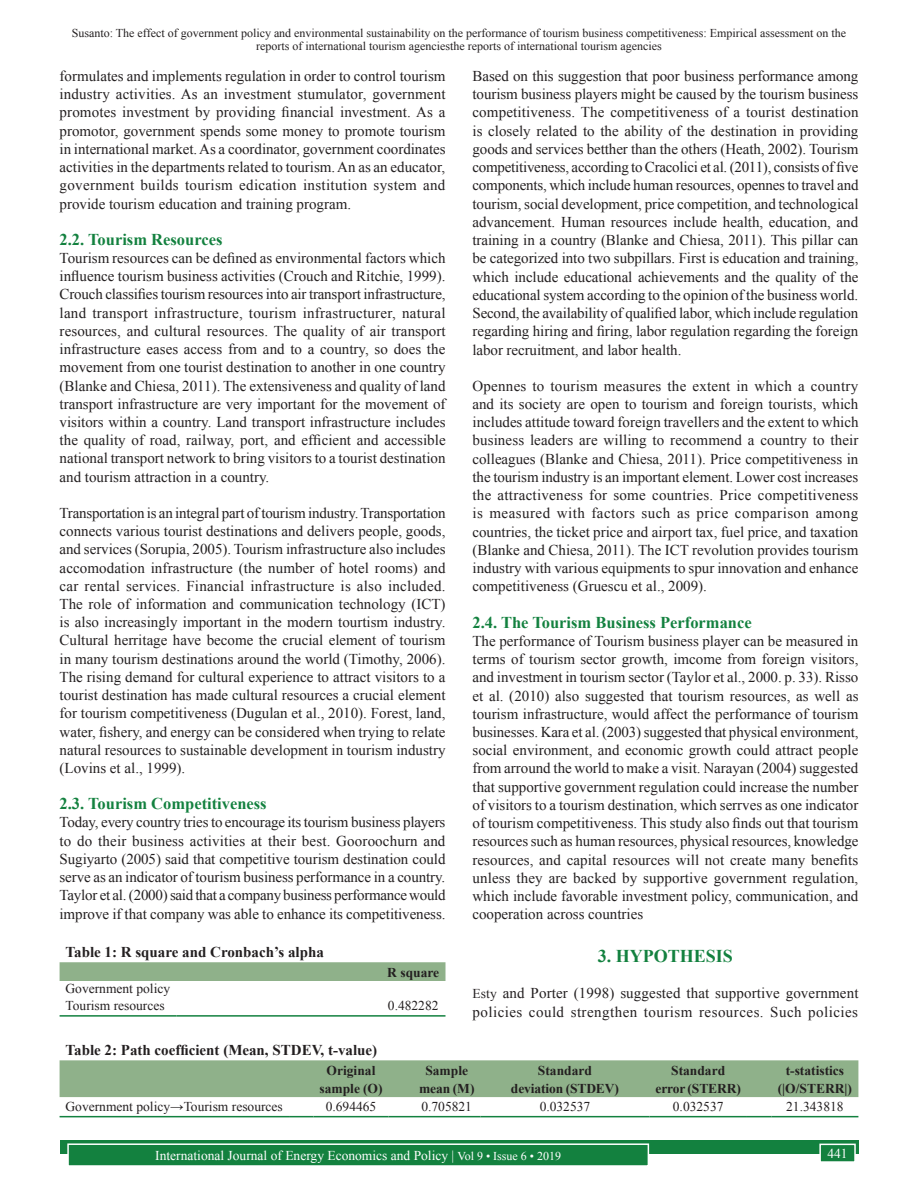
<style>
.page{position:relative;width:918px;height:1188px;background:#fff}
.page>*{position:absolute;margin:0;border:0;box-sizing:border-box;transform-origin:0 0}
.t1{font:700 18px "Times New Roman";color:#13813f}
.t2{font:700 16.5px "Times New Roman";color:#13813f}
.TX{font:15px/18.3px "Times New Roman";color:#231f20;text-align:justify}
.TX-2{font:15px/18.3px "Times New Roman";letter-spacing:.03em;color:#231f20}
.TT{font:700 15px "Times New Roman";color:#231f20}
.TCH{font:700 13.5px/18px "Times New Roman";color:#231f20;text-align:center}
.TBL{font:13.5px "Times New Roman";color:#231f20}
.RF{font:13.5px "Times New Roman";color:#fff}
.TB{font:13.5px "Times New Roman";color:#231f20}
.Folio{font:13.5px "Times New Roman";color:#fff}
.t3{font:12px/12.6px "Times New Roman";color:#231f20;text-align:center}
.s1{font-size:13.5px}
.s2{font-size:12px}
</style>
<div class="page">
<div style="left:60px;top:1140px;width:798px;height:13px;background:#13813f"></div>
<div style="left:68px;top:1144px;width:580px;height:22px;background:#13813f"></div>
<div style="left:67px;top:1143px;width:582px;height:24px;border:2px solid #fff"></div>
<div style="left:820px;top:1144px;width:35px;height:18px;background:#13813f"></div>
<div style="left:819px;top:1144px;width:37px;height:19px;border:2px solid #fff"></div>
<div style="left:60px;top:962px;width:386px;height:19px;background:#8fb18a"></div>
<hr style="left:60px;top:1015px;width:117px;height:2px;background:#13813f">
<hr style="left:177px;top:1015px;width:204px;height:2px;background:#13813f">
<hr style="left:381px;top:1015px;width:65px;height:2px;background:#13813f">
<div style="left:60px;top:1060px;width:798px;height:37px;background:#8fb18a"></div>
<hr style="left:60px;top:1116px;width:229px;height:1px;background:#13813f">
<svg style="left:289px;top:1116px;width:25px;height:1px"></svg>
<hr style="left:314px;top:1116px;width:75px;height:1px;background:#13813f">
<svg style="left:389px;top:1116px;width:24px;height:1px"></svg>
<hr style="left:413px;top:1116px;width:68px;height:1px;background:#13813f">
<svg style="left:481px;top:1116px;width:24px;height:1px"></svg>
<hr style="left:505px;top:1116px;width:120px;height:1px;background:#13813f">
<svg style="left:625px;top:1116px;width:24px;height:1px"></svg>
<hr style="left:649px;top:1116px;width:98px;height:1px;background:#13813f">
<svg style="left:747px;top:1116px;width:24px;height:1px"></svg>
<hr style="left:771px;top:1116px;width:87px;height:1px;background:#13813f">
<p class="t3" style="left:72px;top:27px;width:776px">Susanto: The effect of government policy and environmental sustainability on the performance of tourism business competitiveness: Empirical assessment on the reports of international tourism agenciesthe reports of international tourism agencies</p>
<p class="TX" style="left:60px;top:67px;width:388px">formulates and implements regulation in order to control tourism industry activities. As an investment stumulator, government promotes investment by providing financial investment. As a promotor, government spends some money to promote tourism in international market. As a coordinator, government coordinates activities in the departments related to tourism. An as an educator, government builds tourism edication institution system and provide tourism education and training program.</p>
<h2 class="t2" style="left:60px;top:228px;width:164px">2.2. Tourism Resources</h2>
<p class="TX" style="left:60px;top:249px;width:388px">Tourism resources can be defined as environmental factors which influence tourism business activities (Crouch and Ritchie, 1999).<br>Crouch classifies tourism resources into air transport infrastructure, land transport infrastructure, tourism infrastructurer, natural resources, and cultural resources. The quality of air transport infrastructure eases access from and to a country, so does the movement from one tourist destination to another in one country (Blanke and Chiesa, 2011). The extensiveness and quality of land transport infrastructure are very important for the movement of visitors within a country. Land transport infrastructure includes the quality of road, railway, port, and efficient and accessible national transport network to bring visitors to a tourist destination and tourism attraction in a country.</p>
<p class="TX" style="left:60px;top:504px;width:388px">Transportation is an integral part of tourism industry. Transportation connects various tourist destinations and delivers people, goods, and services (Sorupia, 2005). Tourism infrastructure also includes accomodation infrastructure (the number of hotel rooms) and car rental services. Financial infrastructure is also included.<br>The role of information and communication technology (ICT) is also increasingly important in the modern tourtism industry.<br>Cultural herritage have become the crucial element of tourism in many tourism destinations around the world (Timothy, 2006).<br>The rising demand for cultural experience to attract visitors to a tourist destination has made cultural resources a crucial element for tourism competitiveness (Dugulan et al., 2010). Forest, land, water, fishery, and energy can be considered when trying to relate natural resources to sustainable development in tourism industry (Lovins et al., 1999).</p>
<h2 class="t2" style="left:60px;top:792px;width:209px">2.3. Tourism Competitiveness</h2>
<p class="TX" style="left:60px;top:813px;width:388px">Today, every country tries to encourage its tourism business players to do their business activities at their best. Gooroochurn and Sugiyarto (2005) said that competitive tourism destination could serve as an indicator of tourism business performance in a country.<br>Taylor et al. (2000) said that a company business performance would improve if that company was able to enhance its competitiveness.</p>
<p class="TX" style="left:472px;top:67px;width:388px">Based on this suggestion that poor business performance among tourism business players might be caused by the tourism business competitiveness. The competitiveness of a tourist destination is closely related to the ability of the destination in providing goods and services betther than the others (Heath, 2002). Tourism competitiveness, according to Cracolici et al. (2011), consists of five components, which include human resources, opennes to travel and tourism, social development, price competition, and technological advancement. Human resources include health, education, and training in a country (Blanke and Chiesa, 2011). This pillar can be categorized into two subpillars. First is education and training, which include educational achievements and the quality of the educational system according to the opinion of the business world.<br>Second, the availability of qualified labor, which include regulation regarding hiring and firing, labor regulation regarding the foreign labor recruitment, and labor health.</p>
<p class="TX" style="left:472px;top:376px;width:388px">Opennes to tourism measures the extent in which a country and its society are open to tourism and foreign tourists, which includes attitude toward foreign travellers and the extent to which business leaders are willing to recommend a country to their colleagues (Blanke and Chiesa, 2011). Price competitiveness in the tourism industry is an important element. Lower cost increases the attractiveness for some countries. Price competitiveness is measured with factors such as price comparison among countries, the ticket price and airport tax, fuel price, and taxation (Blanke and Chiesa, 2011). The ICT revolution provides tourism industry with various equipments to spur innovation and enhance competitiveness (Gruescu et al., 2009).</p>
<h2 class="t2" style="left:472px;top:611px;width:281px">2.4. The Tourism Business Performance</h2>
<p class="TX" style="left:472px;top:631px;width:388px">The performance of Tourism business player can be measured in terms of tourism sector growth, imcome from foreign visitors, and investment in tourism sector (Taylor et al., 2000. p. 33). Risso et al. (2010) also suggested that tourism resources, as well as tourism infrastructure, would affect the performance of tourism businesses. Kara et al. (2003) suggested that physical environment, social environment, and economic growth could attract people from arround the world to make a visit. Narayan (2004) suggested that supportive government regulation could increase the number of visitors to a tourism destination, which serrves as one indicator of tourism competitiveness. This study also finds out that tourism resources such as human resources, physical resources, knowledge resources, and capital resources will not create many benefits unless they are backed by supportive government regulation, which include favorable investment policy, communication, and cooperation across countries</p>
<h1 class="t1" style="left:598px;top:944px;width:137px">3. HYPOTHESIS</h1>
<p class="TX-2" style="left:472px;top:984px;width:388px"><span class="s1">Esty</span> and Porter (1998) suggested that supportive government policies could strengthen tourism resources. Such policies</p>
<p class="TT" style="left:66px;top:942px;width:260px">Table 1: R square and Cronbach’s alpha</p>
<p class="TCH" style="left:387px;top:963px;width:53px">R square</p>
<p class="TB" style="left:66px;top:980px;width:106px">Government policy</p>
<p class="TBL" style="left:66px;top:996px;width:101px">Tourism resources</p>
<p class="TBL" style="left:388px;top:996px;width:52px">0.482282</p>
<p class="TT" style="left:66px;top:1040px;width:313px">Table 2: Path coefficient (Mean, STDEV, t‑value)</p>
<p class="TCH" style="left:320px;top:1061px;width:65px">Original sample (O)</p>
<p class="TCH" style="left:419px;top:1061px;width:57px">Sample mean (M)</p>
<p class="TCH" style="left:511px;top:1061px;width:110px">Standard deviation (STDEV)</p>
<p class="TCH" style="left:655px;top:1061px;width:87px">Standard error (STERR)</p>
<p class="TCH" style="left:778px;top:1061px;width:76px">t‑statistics (|O/STERR|)</p>
<p class="TBL" style="left:66px;top:1097px;width:219px">Government policy→Tourism resources</p>
<p class="TBL" style="left:326px;top:1097px;width:52px">0.694465</p>
<p class="TBL" style="left:421px;top:1097px;width:52px">0.705821</p>
<p class="TBL" style="left:540px;top:1097px;width:52px">0.032537</p>
<p class="TBL" style="left:673px;top:1097px;width:52px">0.032537</p>
<p class="TBL" style="left:786px;top:1097px;width:59px">21.343818</p>
<p class="RF" style="left:155px;top:1146px;width:407px">International Journal of Energy Economics and Policy | <span class="s2">Vol 9 • Issue 6 • 2019</span></p>
<p class="Folio" style="left:827px;top:1144px;width:22px">441</p>
</div>
